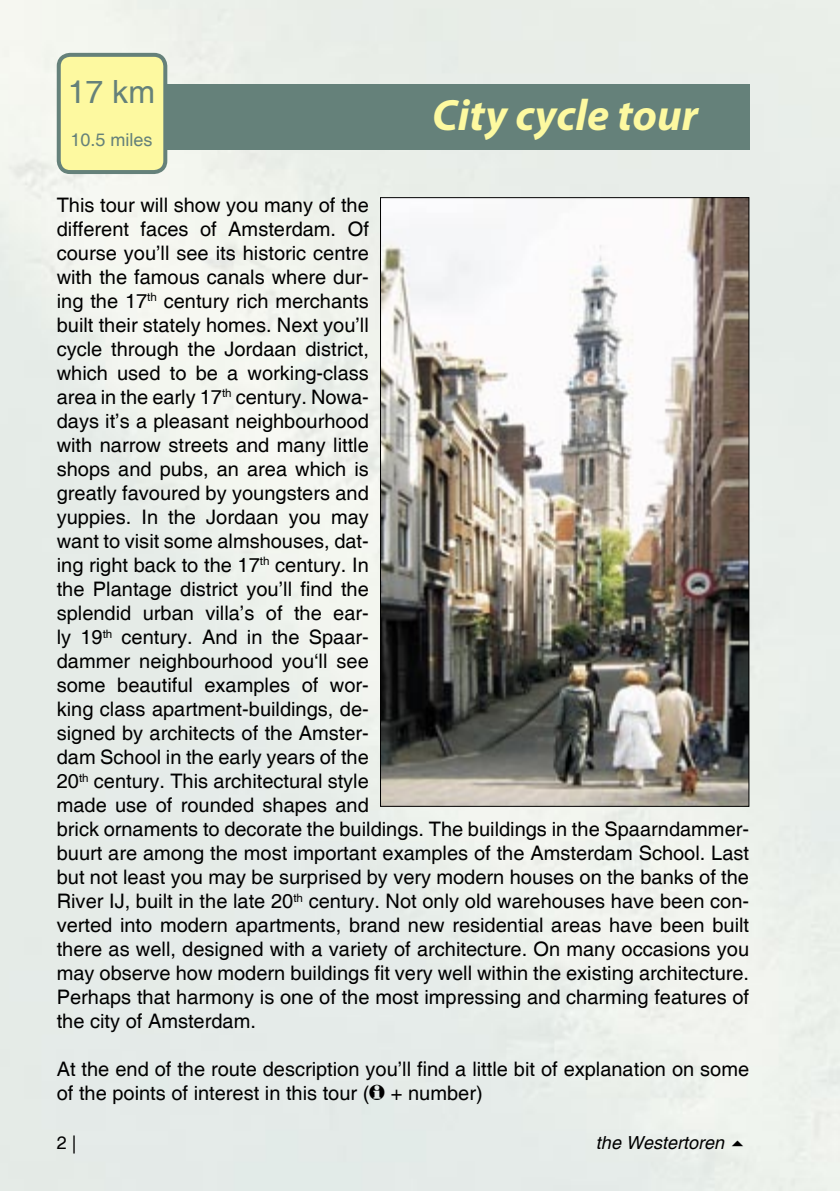
<style>
.page{position:relative;width:840px;height:1191px;background:#fff}
.page>*{position:absolute;margin:0;border:0;box-sizing:border-box;transform-origin:0 0}
.t1{font:italic 700 44px "Myriad Pro";color:#fdf9a0}
.t2{font:32px "Helvetica";color:#65817a}
.inleidend_stukje{font:20px/24px "Helvetica";color:#000}
.fotobijschrift{font:italic 18px "Helvetica";color:#000}
.t3{font:18px "Helvetica";color:#65817a}
.body_tekst{font:18px "Helvetica";color:#000}
.s1{font-family:"Recreatief";font-size:16px}
</style>
<div class="page">
<img style="left:0;top:0;width:839px;height:1191px">
<div style="left:66px;top:84px;width:682px;height:65px;background:#65817a"></div>
<svg style="left:55px;top:51px;width:114px;height:121px;background:#ebeb9f"></svg>
<img style="left:382px;top:199px;width:364px;height:605px">
<svg style="left:731px;top:1140px;width:11px;height:6px"></svg>
<p class="t2" style="left:68px;top:73px;width:89px">17 km</p>
<p class="t3" style="left:70px;top:129px;width:84px">10.5 miles</p>
<p class="t1" style="left:432px;top:91px;width:267px">City cycle tour</p>
<p class="inleidend_stukje" style="left:57px;top:194px;width:693px">This tour will show you many of the<br>different faces of Amsterdam. Of<br>course you’ll see its historic centre<br>with the famous canals where dur-<br>ing the 17<sup>th</sup> century rich merchants<br>built their stately homes. Next you’ll<br>cycle through the Jordaan district,<br>which used to be a working-class<br>area in the early 17<sup>th</sup> century. Nowa-<br>days it’s a pleasant neighbourhood<br>with narrow streets and many little<br>shops and pubs, an area which is<br>greatly favoured by youngsters and<br>yuppies. In the Jordaan you may<br>want to visit some almshouses, dat-<br>ing right back to the 17<sup>th</sup> century. In<br>the Plantage district you’ll find the<br>splendid urban villa’s of the ear-<br>ly 19<sup>th</sup> century. And in the Spaar-<br>dammer neighbourhood you‘ll see<br>some beautiful examples of wor-<br>king class apartment-buildings, de-<br>signed by architects of the Amster-<br>dam School in the early years of the<br>20<sup>th</sup> century. This architectural style<br>made use of rounded shapes and<br>brick ornaments to decorate the buildings. The buildings in the Spaarndammer&shy;buurt are among the most important examples of the Amsterdam School. Last but not least you may be surprised by very modern houses on the banks of the River IJ, built in the late 20<sup>th</sup> century. Not only old warehouses have been con&shy;verted into modern apartments, brand new residential areas have been built there as well, designed with a variety of architecture. On many occasions you may observe how modern buildings fit very well within the existing architecture.<br>Perhaps that harmony is one of the most impressing and charming features of the city of Amsterdam.</p>
<p class="inleidend_stukje" style="left:57px;top:1058px;width:693px">At the end of the route description you’ll find a little bit of explanation on some of the points of interest in this tour (<span class="s1">i</span> + number)</p>
<p class="body_tekst" style="left:57px;top:1131px;width:21px">2 |</p>
<p class="fotobijschrift" style="left:595px;top:1132px;width:130px">the Westertoren</p>
</div>
